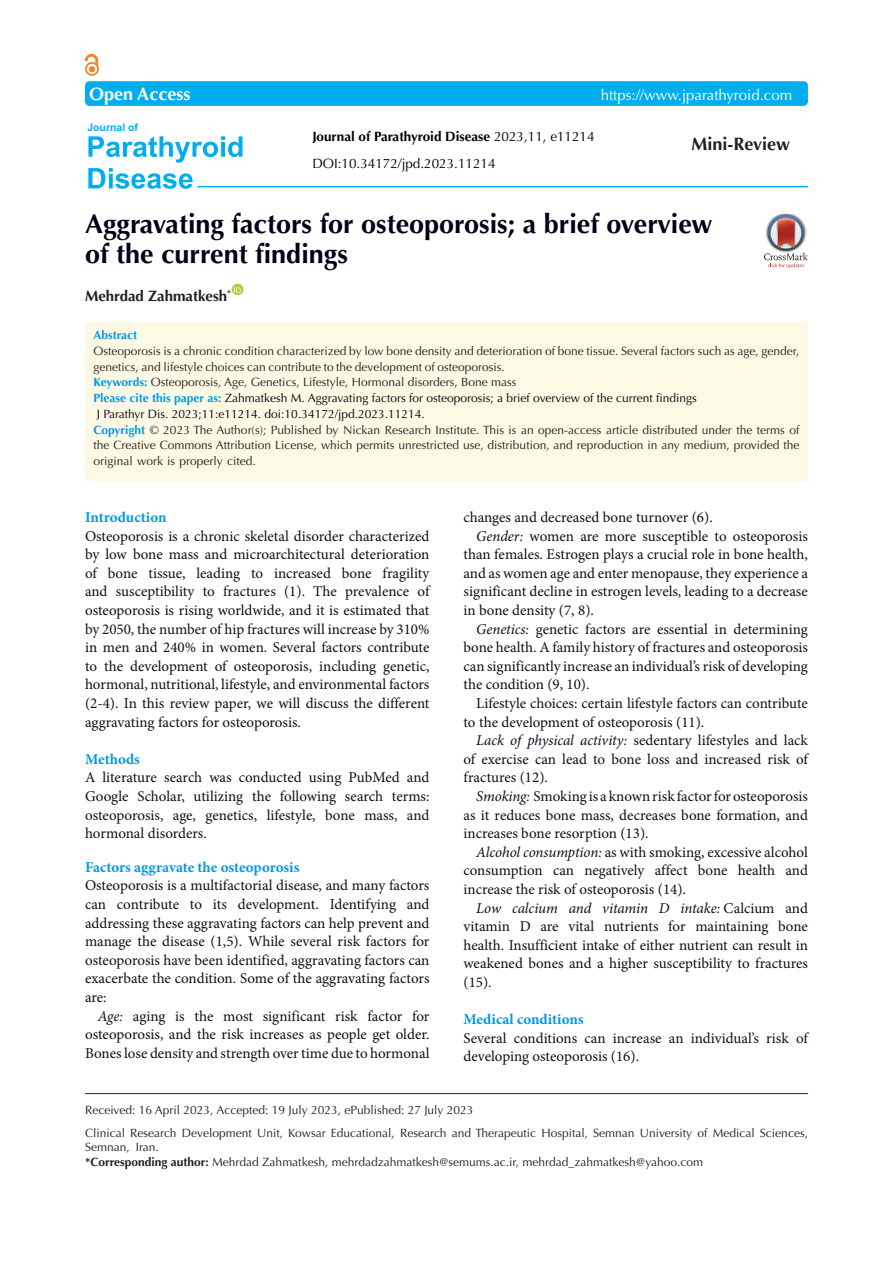
<style>
.page{position:relative;width:893px;height:1263px;background:#fff}
.page>*{position:absolute;margin:0;border:0;box-sizing:border-box;transform-origin:0 0}
.Pa3{font:700 27px/30px "Optima LT Std";color:#000118}
.t1{font:700 18px "Optima LT Std";color:#231f20}
.t2{font:700 18px "Optima LT Std";color:#fff}
.Normal__Web{font:15px/18.6px "Minion Pro";color:#0e101a;text-align:justify}
.Normal__Web-2{font:700 15px "Minion Pro";color:#0099e5}
.t3{font:15px "Optima LT Std";color:#fff}
.t4{font:700 15px "Optima LT Std";color:#231f20}
.t5{font:700 13.5px "Optima LT Std";color:#000}
.t6{font:13.5px "Optima LT Std";color:#000}
.t7{font:12px/15.8px "Optima LT Std";color:#231f20}
.t8{font:12px "Optima LT Std";color:#00000b}
.t9{font:700 12px "Optima LT Std";color:#0099e5}
.t10{font:700 10.5px "Arial";color:#00aeef}
.t11{font:7.8px "Arial";color:#fff}
.s1{font-weight:400}
.s2{font-weight:700;color:#0099e5}
.s3{font-style:italic}
.s4{font-weight:700}
</style>
<div class="page">
<div style="left:232px;top:284px;width:11px;height:11px;background:#a6ce39;border-radius:50%"></div>
<div style="left:85px;top:322px;width:723px;height:160px;background:#fef9e5;border-radius:5px"></div>
<hr style="left:85px;top:1093px;width:723px;height:1px;background:#261d5c">
<div style="left:85px;top:81px;width:723px;height:25px;background:#00aeef;border-radius:4px"></div>
<hr style="left:197px;top:186px;width:611px;height:1px;background:#00aeef">
<svg style="left:88px;top:136px;width:154px;height:53px"></svg>
<div style="left:85px;top:62px;width:14px;height:14px;border:2px solid #f58220;border-radius:50%"></div>
<svg style="left:85px;top:54px;width:13px;height:18px"></svg>
<svg style="left:764px;top:214px;width:44px;height:54px"></svg>
<p class="t2" style="left:89px;top:84px;width:103px">Open Access</p>
<p class="t3" style="left:601px;top:86px;width:193px">https://www.jparathyroid.com</p>
<p class="t5" style="left:312px;top:128px;width:284px">Journal of Parathyroid Disease <span class="s1">2023,11, e11214</span></p>
<p class="t10" style="left:87px;top:121px;width:52px">Journal of</p>
<p class="t1" style="left:691px;top:133px;width:100px">Mini-Review</p>
<p class="t6" style="left:312px;top:156px;width:185px">DOI:10.34172/jpd.2023.11214</p>
<p class="Pa3" style="left:85px;top:210px;width:629px">Aggravating factors for osteoporosis; a brief overview of the current findings</p>
<p class="t4" style="left:85px;top:287px;width:148px">Mehrdad Zahmatkesh<sup>*</sup></p>
<p class="t11" style="left:234px;top:284px;width:9px">ID</p>
<p class="t9" style="left:94px;top:328px;width:45px">Abstract</p>
<p class="t7" style="left:94px;top:343px;width:707px">Osteoporosis is a chronic condition characterized by low bone density and deterioration of bone tissue. Several factors such as age, gender, genetics, and lifestyle choices can contribute to the development of osteoporosis.</p>
<p class="t7" style="left:94px;top:375px;width:424px"><span class="s2">Keywords:</span> Osteoporosis, Age, Genetics, Lifestyle, Hormonal disorders, Bone mass</p>
<p class="t8" style="left:94px;top:391px;width:605px"><span class="s2">Please cite this paper as:</span> Zahmatkesh M. Aggravating factors for osteoporosis; a brief overview of the current findings</p>
<p class="t8" style="left:97px;top:407px;width:329px">J Parathyr Dis. 2023;11:e11214. doi:10.34172/jpd.2023.11214.</p>
<p class="t7" style="left:94px;top:422px;width:707px;text-align:justify"><span class="s2">Copyright</span> © 2023 The Author(s); Published by Nickan Research Institute. This is an open-access article distributed under the terms of the Creative Commons Attribution License, which permits unrestricted use, distribution, and reproduction in any medium, provided the original work is properly cited.</p>
<p class="Normal__Web-2" style="left:85px;top:506px;width:83px">Introduction</p>
<p class="Normal__Web" style="left:85px;top:526px;width:346px">Osteoporosis is a chronic skeletal disorder characterized by low bone mass and microarchitectural deterioration of bone tissue, leading to increased bone fragility and susceptibility to fractures (1). The prevalence of osteoporosis is rising worldwide, and it is estimated that by 2050, the number of hip fractures will increase by 310% in men and 240% in women. Several factors contribute to the development of osteoporosis, including genetic, hormonal, nutritional, lifestyle, and environmental factors (2-4). In this review paper, we will discuss the different aggravating factors for osteoporosis.</p>
<p class="Normal__Web-2" style="left:85px;top:748px;width:56px">Methods</p>
<p class="Normal__Web" style="left:85px;top:768px;width:346px">A literature search was conducted using PubMed and Google Scholar, utilizing the following search terms: osteoporosis, age, genetics, lifestyle, bone mass, and hormonal disorders.</p>
<p class="Normal__Web-2" style="left:85px;top:856px;width:216px">Factors aggravate the osteoporosis</p>
<p class="Normal__Web" style="left:85px;top:876px;width:346px">Osteoporosis is a multifactorial disease, and many factors can contribute to its development. Identifying and addressing these aggravating factors can help prevent and manage the disease (1,5). While several risk factors for osteoporosis have been identified, aggravating factors can exacerbate the condition. Some of the aggravating factors are:</p>
<p class="Normal__Web" style="left:85px;top:1006px;width:346px;text-indent:13px"><span class="s3">Age:</span> aging is the most significant risk factor for osteoporosis, and the risk increases as people get older.<br>Bones lose density and strength over time due to hormonal</p>
<p class="Normal__Web" style="left:463px;top:508px;width:251px">changes and decreased bone turnover (6).</p>
<p class="Normal__Web" style="left:463px;top:526px;width:346px;text-indent:13px"><span class="s3">Gender:</span> women are more susceptible to osteoporosis than females. Estrogen plays a crucial role in bone health, and as women age and enter menopause, they experience a significant decline in estrogen levels, leading to a decrease in bone density (7, 8).</p>
<p class="Normal__Web" style="left:463px;top:619px;width:346px;text-indent:13px"><span class="s3">Genetics:</span> genetic factors are essential in determining bone health. A family history of fractures and osteoporosis can significantly increase an individual’s risk of developing the condition (9, 10).</p>
<p class="Normal__Web" style="left:463px;top:694px;width:346px;text-indent:13px">Lifestyle choices: certain lifestyle factors can contribute to the development of osteoporosis (11).</p>
<p class="Normal__Web" style="left:463px;top:731px;width:346px;text-indent:13px"><span class="s3">Lack of physical activity:</span> sedentary lifestyles and lack of exercise can lead to bone loss and increased risk of fractures (12).</p>
<p class="Normal__Web" style="left:463px;top:787px;width:346px;text-indent:13px"><span class="s3">Smoking:</span> Smoking is a known risk factor for osteoporosis as it reduces bone mass, decreases bone formation, and increases bone resorption (13).</p>
<p class="Normal__Web" style="left:463px;top:843px;width:346px;text-indent:13px"><span class="s3">Alcohol consumption:</span> as with smoking, excessive alcohol consumption can negatively affect bone health and increase the risk of osteoporosis (14).</p>
<p class="Normal__Web" style="left:463px;top:898px;width:346px;text-indent:13px"><span class="s3">Low calcium and vitamin D intake:</span> Calcium and vitamin D are vital nutrients for maintaining bone health. Insufficient intake of either nutrient can result in weakened bones and a higher susceptibility to fractures (15).</p>
<p class="Normal__Web-2" style="left:463px;top:1009px;width:122px">Medical conditions</p>
<p class="Normal__Web" style="left:463px;top:1029px;width:346px">Several conditions can increase an individual’s risk of developing osteoporosis (16).</p>
<p class="t7" style="left:85px;top:1102px;width:390px">Received: 16 April 2023, Accepted: 19 July 2023, ePublished: 27 July 2023</p>
<p class="t7" style="left:85px;top:1126px;width:724px;line-height:14.4px">Clinical Research Development Unit, Kowsar Educational, Research and Therapeutic Hospital, Semnan University of Medical Sciences,<br>Semnan, Iran.</p>
<p class="t7" style="left:85px;top:1154px;width:620px"><span class="s4">*Corresponding author:</span> Mehrdad Zahmatkesh, mehrdadzahmatkesh@semums.ac.ir, mehrdad_zahmatkesh@yahoo.com</p>
</div>
